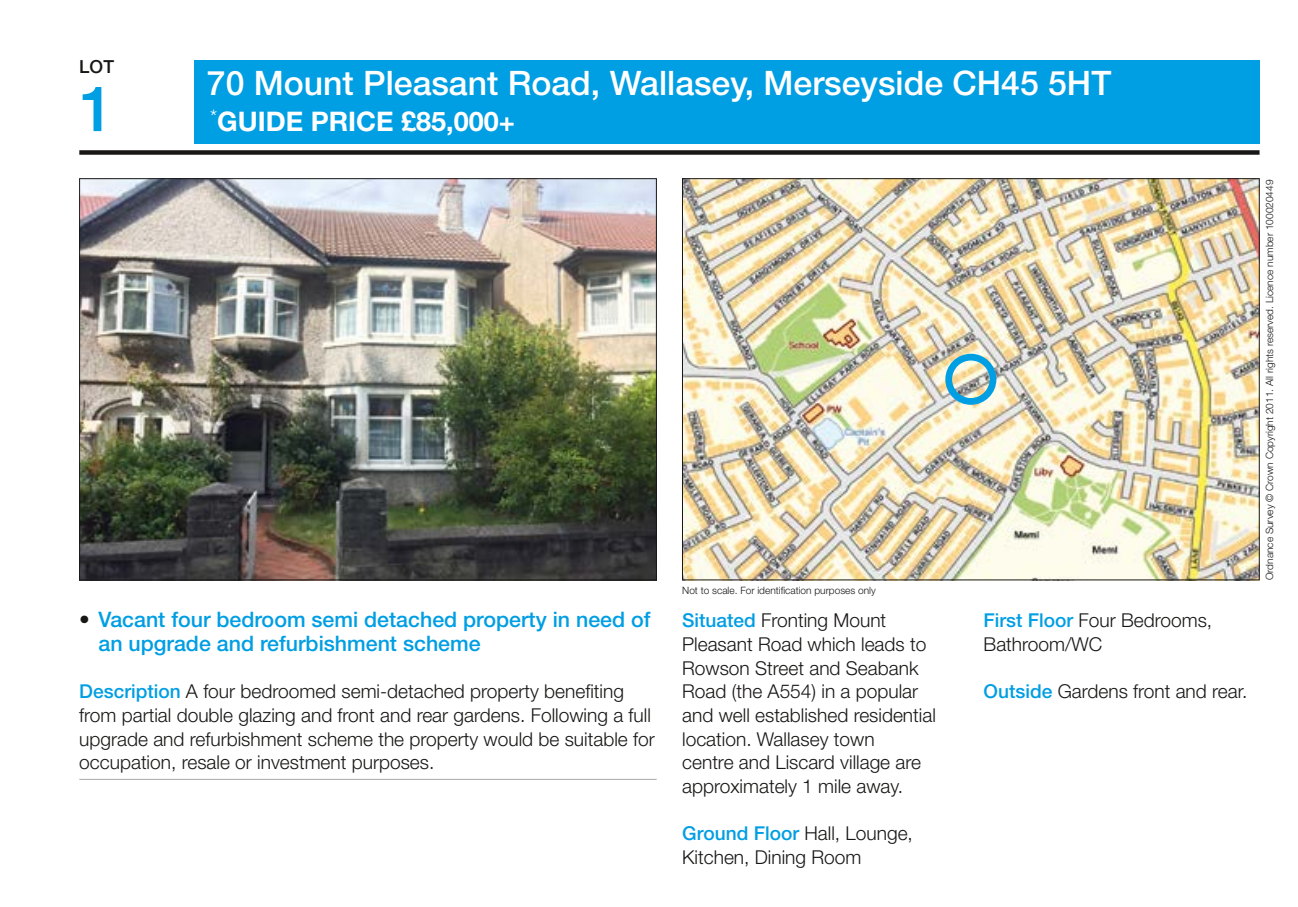
<style>
.page{position:relative;width:1298px;height:907px;background:#fff}
.page>*{position:absolute;margin:0;border:0;box-sizing:border-box;transform-origin:0 0}
.t1{font:500 63px "Helvetica Neue LT Std";color:#009ee3}
.t2{font:500 33.75px "Helvetica Neue LT Std";color:#fff}
.t3{font:700 27px "Helvetica Neue LT Std";color:#fff}
.t4{font:500 21.38px/23.6px "Helvetica Neue LT Std";color:#009ee3}
.t5{font:300 19.12px/23.6px "Helvetica Neue LT Std";color:#181716}
.t6{font:500 18px "Helvetica Neue LT Std";color:#181716}
.t7{font:300 10.12px "Helvetica Neue LT Std";color:#181716}
.s1{color:#181716}
.s2{font-weight:500;color:#009ee3}
</style>
<div class="page">
<div style="left:194px;top:60px;width:1065px;height:84px;background:#009ee3"></div>
<div style="left:79px;top:150px;width:1180px;height:5px;background:#181716"></div>
<img style="left:684px;top:180px;width:573px;height:398px">
<img style="left:81px;top:180px;width:574px;height:398px">
<hr style="left:79px;top:778px;width:578px;height:2px;background:#b1b2b3">
<div style="left:945px;top:354px;width:51px;height:51px;border:7px solid #009ee3;border-radius:50%"></div>
<p class="t6" style="left:79px;top:56px;width:36px">LOT</p>
<h1 class="t1" style="left:79px;top:71px;width:37px">1</h1>
<h2 class="t2" style="left:207px;top:63px;width:906px">70 Mount Pleasant Road, Wallasey, Merseyside CH45 5HT</h2>
<h3 class="t3" style="left:210px;top:105px;width:306px"><sup>*</sup>GUIDE PRICE £85,000+</h3>
<p class="t7" style="left:682px;top:584px;width:195px">Not to scale. For identification purposes only</p>
<p class="t4" style="left:98px;top:608px;width:554px;text-indent:-19px"><span class="s1">•</span> Vacant four bedroom semi detached property in need of an upgrade and refurbishment scheme</p>
<p class="t5" style="left:79px;top:679px;width:577px"><span class="s2">Description</span> A four bedroomed semi-detached property benefiting from partial double glazing and front and rear gardens. Following a full upgrade and refurbishment scheme the property would be suitable for occupation, resale or investment purposes.</p>
<p class="t5" style="left:682px;top:608px;width:255px"><span class="s2">Situated</span> Fronting Mount<br>Pleasant Road which leads to<br>Rowson Street and Seabank<br>Road (the A554) in a popular and well established residential location. Wallasey town<br>centre and Liscard village are approximately 1 mile away.</p>
<p class="t5" style="left:682px;top:821px;width:232px"><span class="s2">Ground Floor</span> Hall, Lounge,<br>Kitchen, Dining Room</p>
<p class="t5" style="left:983px;top:608px;width:230px"><span class="s2">First Floor</span> Four Bedrooms,<br>Bathroom/WC</p>
<p class="t5" style="left:983px;top:679px;width:265px"><span class="s2">Outside</span> Gardens front and rear.</p>
<p class="t7" style="left:1263px;top:580px;width:402px;rotate:-90deg">Ordnance Survey © Crown Copyright 2011. All rights reserved. Licence number 100020449</p>
</div>
